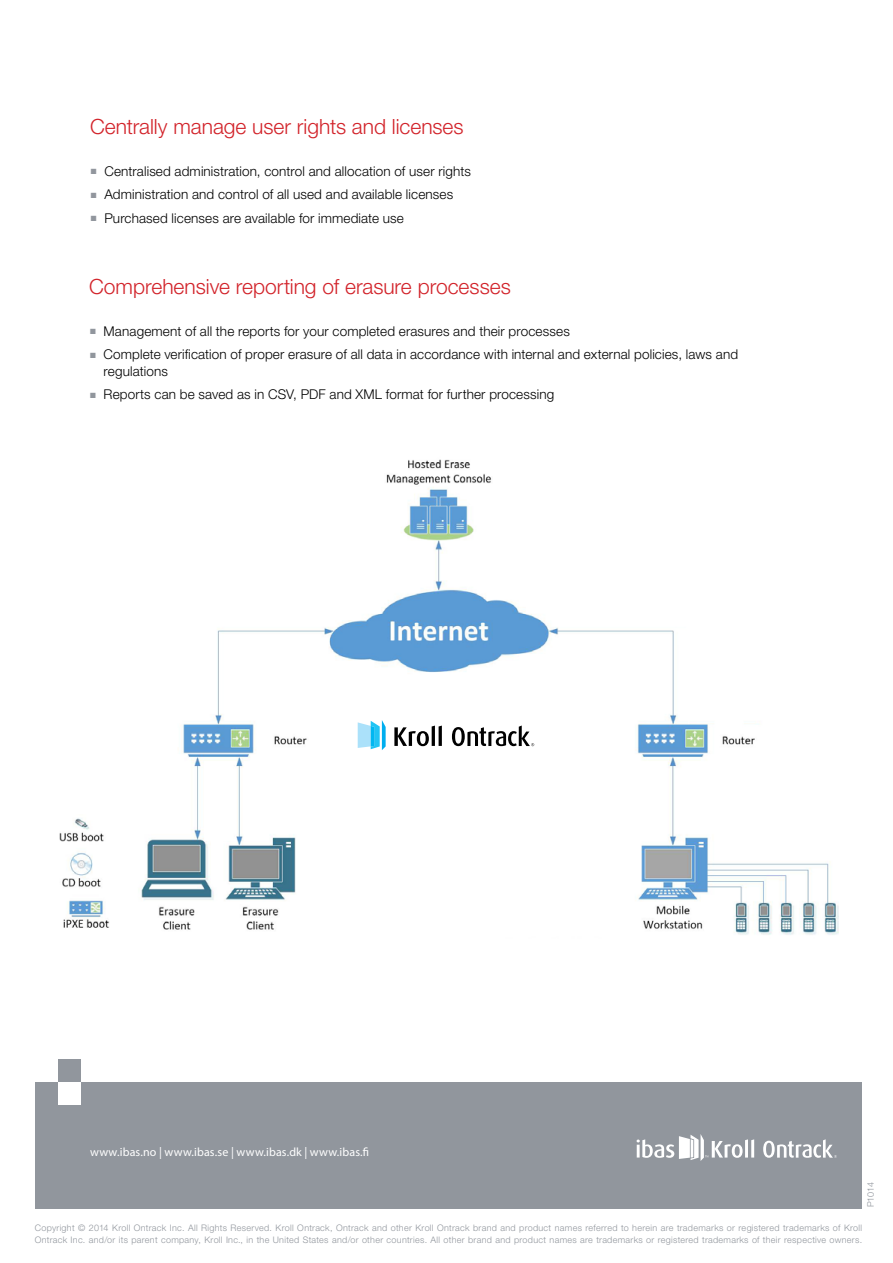
<style>
.page{position:relative;width:893px;height:1263px;background:#fff}
.page>*{position:absolute;margin:0;border:0;box-sizing:border-box;transform-origin:0 0}
.t1{font:300 21px "Helvetica Neue LT Std";color:#d2232a}
.t2{font:300 13.5px/16.5px "Helvetica Neue LT Std";letter-spacing:.01em;color:#000}
.t3{font:12px "Myriad Pro";letter-spacing:.015em;color:#fff}
.t4{font:300 9px/12px "Helvetica Neue LT Std";letter-spacing:.035em;color:#91969d}
.s1{color:#91969d}
</style>
<div class="page">
<div style="left:35px;top:1082px;width:826px;height:126px;background:#91969d"></div>
<div style="left:58px;top:1059px;width:23px;height:23px;background:#91969d"></div>
<div style="left:58px;top:1082px;width:23px;height:23px;background:#fff"></div>
<svg style="left:763px;top:1139px;width:74px;height:19px"></svg>
<svg style="left:637px;top:1134px;width:117px;height:27px"></svg>
<img style="left:59px;top:459px;width:779px;height:476px">
<svg style="left:358px;top:720px;width:28px;height:30px"></svg>
<svg style="left:394px;top:726px;width:48px;height:20px"></svg>
<svg style="left:452px;top:725px;width:82px;height:21px"></svg>
<h1 class="t1" style="left:90px;top:114px;width:375px">Centrally manage user rights and licenses</h1>
<p class="t2" style="left:91px;top:162px;width:381px"><span class="s1">■</span> Centralised administration, control and allocation of user rights</p>
<p class="t2" style="left:91px;top:186px;width:364px"><span class="s1">■</span> Administration and control of all used and available licenses</p>
<p class="t2" style="left:91px;top:209px;width:314px"><span class="s1">■</span> Purchased licenses are available for immediate use</p>
<h1 class="t1" style="left:89px;top:274px;width:423px">Comprehensive reporting of erasure processes</h1>
<p class="t2" style="left:90px;top:322px;width:481px"><span class="s1">■</span> Management of all the reports for your completed erasures and their processes</p>
<p class="t2" style="left:104px;top:346px;width:636px;text-indent:-14px"><span class="s1">■</span> Complete verification of proper erasure of all data in accordance with internal and external policies, laws and regulations</p>
<p class="t2" style="left:90px;top:386px;width:466px"><span class="s1">■</span> Reports can be saved as in CSV, PDF and XML format for further processing</p>
<p class="t3" style="left:90px;top:1144px;width:280px">www.ibas.no | www.ibas.se | www.ibas.dk | www.ibas.fi</p>
<p class="t4" style="left:864px;top:1207px;width:27px;rotate:-90deg">P1014</p>
<p class="t4" style="left:35px;top:1221px;width:829px">Copyright © 2014 Kroll Ontrack Inc. All Rights Reserved. Kroll Ontrack, Ontrack and other Kroll Ontrack brand and product names referred to herein are trademarks or registered trademarks of Kroll<br>Ontrack Inc. and/or its parent company, Kroll Inc., in the United States and/or other countries. All other brand and product names are trademarks or registered trademarks of their respective owners.</p>
</div>
